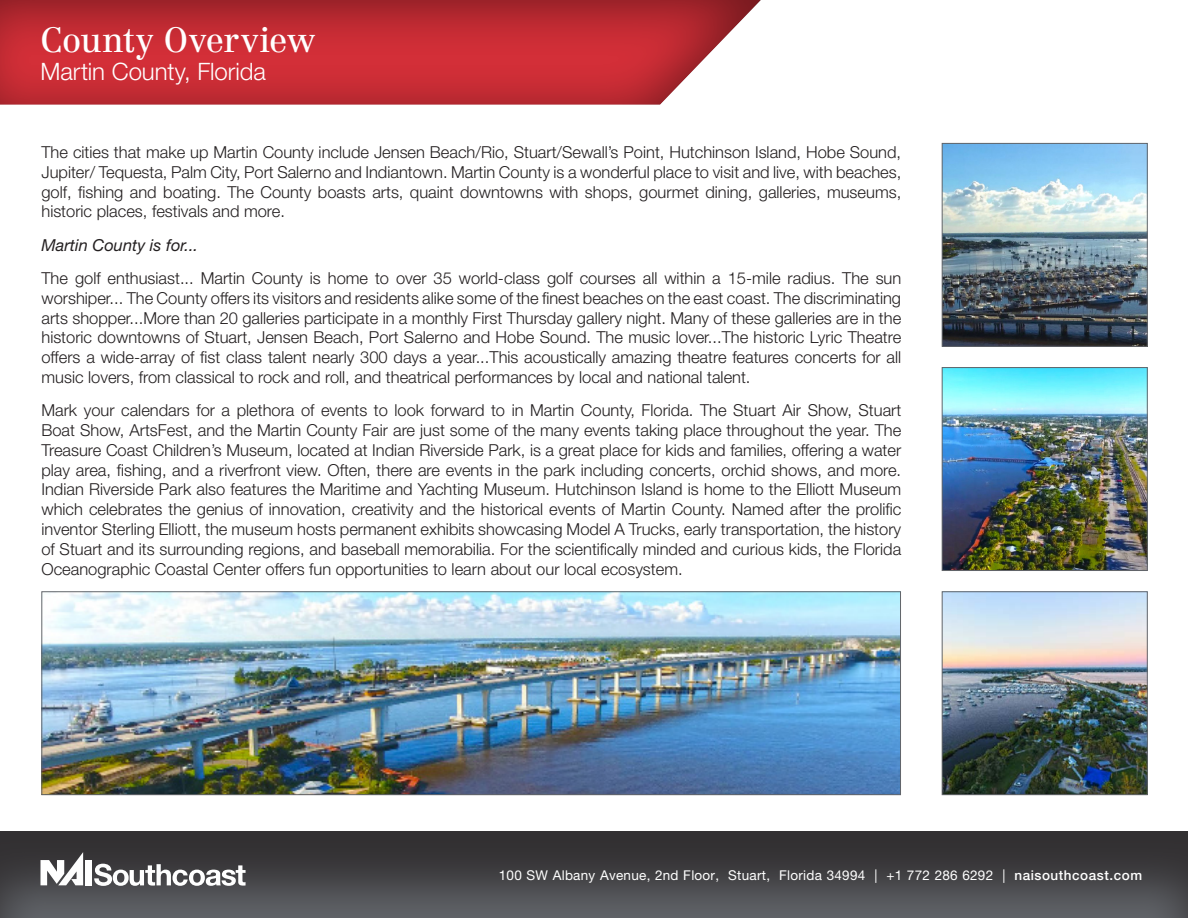
<style>
.page{position:relative;width:1188px;height:918px;background:#fff}
.page>*{position:absolute;margin:0;border:0;box-sizing:border-box;transform-origin:0 0}
.t1{font:34.5px "Centennial LT Std";letter-spacing:-.01em;color:#fff}
.t2{font:300 24px "Helvetica Neue LT Std";color:#fff}
.t3{font:300 16.5px/19.8px "Helvetica Neue LT Std";color:#231f20;text-align:justify}
.t4{font:italic 16.5px "Helvetica Neue LT Std";color:#231f20}
.t5{font:13.5px "Helvetica Neue LT Std";letter-spacing:.02em;color:#fff}
.s1{font-weight:500}
</style>
<div class="page">
<div style="left:0;top:830px;width:1188px;height:88px;background:#231f20;opacity:.75"></div>
<div style="left:0;top:0;width:762px;height:106px;background:#231f20;opacity:.51"></div>
<div style="left:85px;top:860px;width:7px;height:25px;background:#fff"></div>
<svg style="left:40px;top:852px;width:43px;height:33px"></svg>
<svg style="left:94px;top:864px;width:152px;height:22px"></svg>
<img style="left:944px;top:145px;width:202px;height:200px">
<div style="left:942px;top:143px;width:206px;height:204px;border:1px solid #62656a"></div>
<img style="left:944px;top:369px;width:202px;height:200px">
<div style="left:942px;top:367px;width:206px;height:204px;border:1px solid #62656a"></div>
<img style="left:944px;top:593px;width:202px;height:200px">
<div style="left:942px;top:591px;width:206px;height:204px;border:1px solid #62656a"></div>
<img style="left:43px;top:593px;width:856px;height:200px">
<div style="left:41px;top:591px;width:860px;height:204px;border:1px solid #62656a"></div>
<p class="t1" style="left:40px;top:19px;width:276px">County Overview</p>
<p class="t2" style="left:40px;top:57px;width:227px">Martin County, Florida</p>
<p class="t3" style="left:41px;top:142px;width:861px">The cities that make up Martin County include Jensen Beach/Rio, Stuart/Sewall’s Point, Hutchinson Island, Hobe Sound, Jupiter/ Tequesta, Palm City, Port Salerno and Indiantown. Martin County is a wonderful place to visit and live, with beaches, golf, fishing and boating. The County boasts arts, quaint downtowns with shops, gourmet dining, galleries, museums, historic places, festivals and more.</p>
<p class="t4" style="left:41px;top:235px;width:158px">Martin County is for...</p>
<p class="t3" style="left:41px;top:268px;width:861px">The golf enthusiast... Martin County is home to over 35 world-class golf courses all within a 15-mile radius. The sun worshiper... The County offers its visitors and residents alike some of the finest beaches on the east coast. The discriminating arts shopper...More than 20 galleries participate in a monthly First Thursday gallery night. Many of these galleries are in the historic downtowns of Stuart, Jensen Beach, Port Salerno and Hobe Sound. The music lover...The historic Lyric Theatre offers a wide-array of fist class talent nearly 300 days a year...This acoustically amazing theatre features concerts for all music lovers, from classical to rock and roll, and theatrical performances by local and national talent.</p>
<p class="t3" style="left:41px;top:400px;width:861px">Mark your calendars for a plethora of events to look forward to in Martin County, Florida. The Stuart Air Show, Stuart Boat Show, ArtsFest, and the Martin County Fair are just some of the many events taking place throughout the year. The Treasure Coast Children’s Museum, located at Indian Riverside Park, is a great place for kids and families, offering a water play area, fishing, and a riverfront view. Often, there are events in the park including concerts, orchid shows, and more.<br>Indian Riverside Park also features the Maritime and Yachting Museum. Hutchinson Island is home to the Elliott Museum which celebrates the genius of innovation, creativity and the historical events of Martin County. Named after the prolific inventor Sterling Elliott, the museum hosts permanent exhibits showcasing Model A Trucks, early transportation, the history of Stuart and its surrounding regions, and baseball memorabilia. For the scientifically minded and curious kids, the Florida Oceanographic Coastal Center offers fun opportunities to learn about our local ecosystem.</p>
<p class="t5" style="left:499px;top:867px;width:645px">100 SW Albany Avenue, 2nd Floor, Stuart, Florida 34994 | +1 772 286 6292 | <span class="s1">naisouthcoast.com</span></p>
</div>
